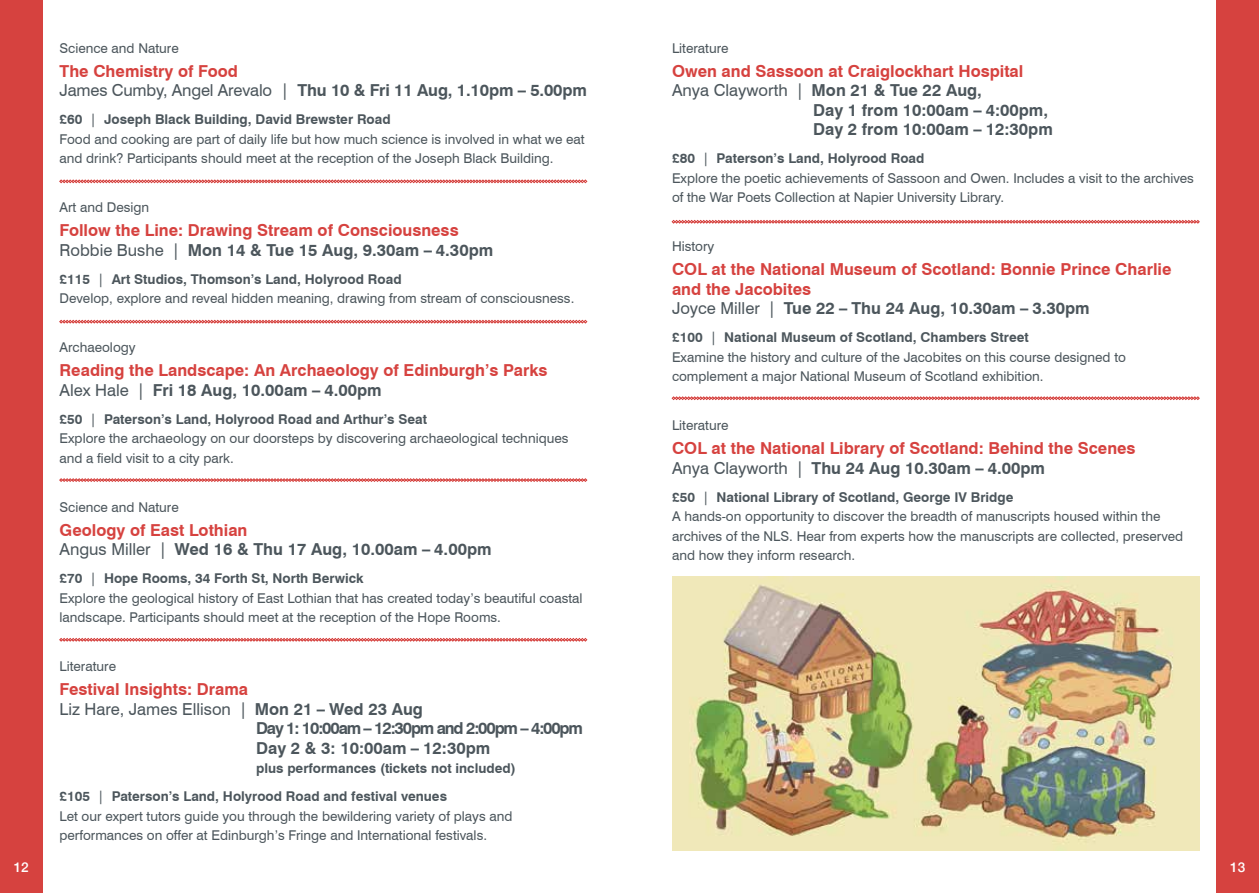
<style>
.page{position:relative;width:1259px;height:893px;background:#fff}
.page>*{position:absolute;margin:0;border:0;box-sizing:border-box;transform-origin:0 0}
.t1{font:700 16.5px/19.5px "Swiss 721 BT";color:#d6423f}
.t2{font:700 16.5px/19.5px "Swiss 721 BT";color:#4c565c}
.t3{font:700 16.5px "Swiss 721 BT";letter-spacing:-.07em;color:#4c565c}
.t4{font:16.5px "Swiss 721 BT";color:#4c565c}
.t5{font:13.5px/19.5px "Swiss 721 BT";color:#4c565c}
.t6{font:700 13.5px/28px "Swiss 721 BT";color:#4c565c}
.t7{font:500 13.5px "Helvetica Neue";color:#fff}
.s1{color:#d6423f}
.s2{font-weight:400}
.s3{font-weight:700}
.s4{font-weight:400;color:#4c565c}
.s5{color:#4c565c}
</style>
<div class="page">
<div style="left:1216px;top:0;width:43px;height:893px;background:#d6423f"></div>
<div style="left:0;top:0;width:43px;height:893px;background:#d6423f"></div>
<svg style="left:59px;top:180px;width:528px;height:3px;background:#e07371"></svg>
<svg style="left:672px;top:220px;width:527px;height:3px;background:#e07370"></svg>
<svg style="left:672px;top:396px;width:527px;height:4px;background:#e58b8a"></svg>
<svg style="left:59px;top:320px;width:528px;height:3px;background:#e07370"></svg>
<svg style="left:59px;top:478px;width:528px;height:4px;background:#e58a88"></svg>
<svg style="left:59px;top:638px;width:528px;height:3px;background:#e07371"></svg>
<img style="left:672px;top:577px;width:527px;height:273px">
<p class="t5" style="left:60px;top:38px;width:121px">Science and Nature</p>
<p class="t2" style="left:60px;top:61px;width:529px"><span class="s1">The Chemistry of Food<br></span><span class="s2">James Cumby, Angel Arevalo |</span> Thu 10 &amp; Fri 11 Aug, 1.10pm – 5.00pm</p>
<p class="t5" style="left:60px;top:109px;width:527px"><span class="s3">£60</span> | <span class="s3">Joseph Black Building, David Brewster Road<br></span>Food and cooking are part of daily life but how much science is involved in what we eat and drink? Participants should meet at the reception of the Joseph Black Building.</p>
<p class="t5" style="left:60px;top:198px;width:91px">Art and Design</p>
<p class="t1" style="left:60px;top:220px;width:435px">Follow the Line: Drawing Stream of Consciousness<br><span class="s4">Robbie Bushe |</span> <span class="s5">Mon 14 &amp; Tue 15 Aug, 9.30am – 4.30pm</span></p>
<p class="t5" style="left:60px;top:269px;width:516px"><span class="s3">£115</span> | <span class="s3">Art Studios, Thomson’s Land, Holyrood Road<br></span>Develop, explore and reveal hidden meaning, drawing from stream of consciousness.</p>
<p class="t5" style="left:60px;top:338px;width:78px">Archaeology</p>
<p class="t1" style="left:60px;top:360px;width:489px">Reading the Landscape: An Archaeology of Edinburgh’s Parks<br><span class="s4">Alex Hale |</span> <span class="s5">Fri 18 Aug, 10.00am – 4.00pm</span></p>
<p class="t5" style="left:60px;top:409px;width:510px"><span class="s3">£50</span> | <span class="s3">Paterson’s Land, Holyrood Road and Arthur’s Seat<br></span>Explore the archaeology on our doorsteps by discovering archaeological techniques and a field visit to a city park.</p>
<p class="t5" style="left:60px;top:497px;width:121px">Science and Nature</p>
<p class="t2" style="left:60px;top:520px;width:433px"><span class="s1">Geology of East Lothian<br></span><span class="s2">Angus Miller |</span> Wed 16 &amp; Thu 17 Aug, 10.00am – 4.00pm</p>
<p class="t5" style="left:60px;top:568px;width:524px"><span class="s3">£70</span> | <span class="s3">Hope Rooms, 34 Forth St, North Berwick<br></span>Explore the geological history of East Lothian that has created today’s beautiful coastal landscape. Participants should meet at the reception of the Hope Rooms.</p>
<p class="t5" style="left:60px;top:657px;width:58px">Literature</p>
<p class="t1" style="left:60px;top:679px;width:190px">Festival Insights: Drama</p>
<p class="t4" style="left:60px;top:699px;width:365px">Liz Hare, James Ellison | <span class="s3">Mon 21 – Wed 23 Aug</span></p>
<p class="t3" style="left:256px;top:718px;width:328px">Day 1: 10:00am – 12:30pm and 2:00pm – 4:00pm</p>
<p class="t2" style="left:256px;top:738px;width:236px">Day 2 &amp; 3: 10:00am – 12:30pm</p>
<p class="t6" style="left:60px;top:754px;width:458px;text-indent:196px">plus performances (tickets not included) £105 <span class="s2">|</span> Paterson’s Land, Holyrood Road and festival venues</p>
<p class="t5" style="left:60px;top:806px;width:454px">Let our expert tutors guide you through the bewildering variety of plays and performances on offer at Edinburgh’s Fringe and International festivals.</p>
<p class="t5" style="left:672px;top:38px;width:58px">Literature</p>
<p class="t1" style="left:672px;top:61px;width:353px">Owen and Sassoon at Craiglockhart Hospital</p>
<p class="t2" style="left:672px;top:80px;width:311px"><span class="s2">Anya Clayworth |</span> Mon 21 &amp; Tue 22 Aug,</p>
<p class="t2" style="left:813px;top:100px;width:236px">Day 1 from 10:00am – 4:00pm,</p>
<p class="t2" style="left:813px;top:119px;width:241px">Day 2 from 10:00am – 12:30pm</p>
<p class="t5" style="left:672px;top:148px;width:523px"><span class="s3">£80</span> | <span class="s3">Paterson’s Land, Holyrood Road<br></span>Explore the poetic achievements of Sassoon and Owen. Includes a visit to the archives of the War Poets Collection at Napier University Library.</p>
<p class="t5" style="left:672px;top:237px;width:44px">History</p>
<p class="t1" style="left:672px;top:259px;width:501px">COL at the National Museum of Scotland: Bonnie Prince Charlie and the Jacobites<br><span class="s4">Joyce Miller |</span> <span class="s5">Tue 22 – Thu 24 Aug, 10.30am – 3.30pm</span></p>
<p class="t5" style="left:672px;top:327px;width:455px"><span class="s3">£100</span> | <span class="s3">National Museum of Scotland, Chambers Street<br></span>Examine the history and culture of the Jacobites on this course designed to complement a major National Museum of Scotland exhibition.</p>
<p class="t5" style="left:672px;top:416px;width:58px">Literature</p>
<p class="t1" style="left:672px;top:438px;width:465px">COL at the National Library of Scotland: Behind the Scenes<br><span class="s4">Anya Clayworth |</span> <span class="s5">Thu 24 Aug 10.30am – 4.00pm</span></p>
<p class="t5" style="left:672px;top:487px;width:513px"><span class="s3">£50</span> | <span class="s3">National Library of Scotland, George IV Bridge<br></span>A hands-on opportunity to discover the breadth of manuscripts housed within the archives of the NLS. Hear from experts how the manuscripts are collected, preserved and how they inform research.</p>
<p class="t7" style="left:14px;top:856px;width:17px">12</p>
<p class="t7" style="left:1230px;top:856px;width:17px">13</p>
</div>
